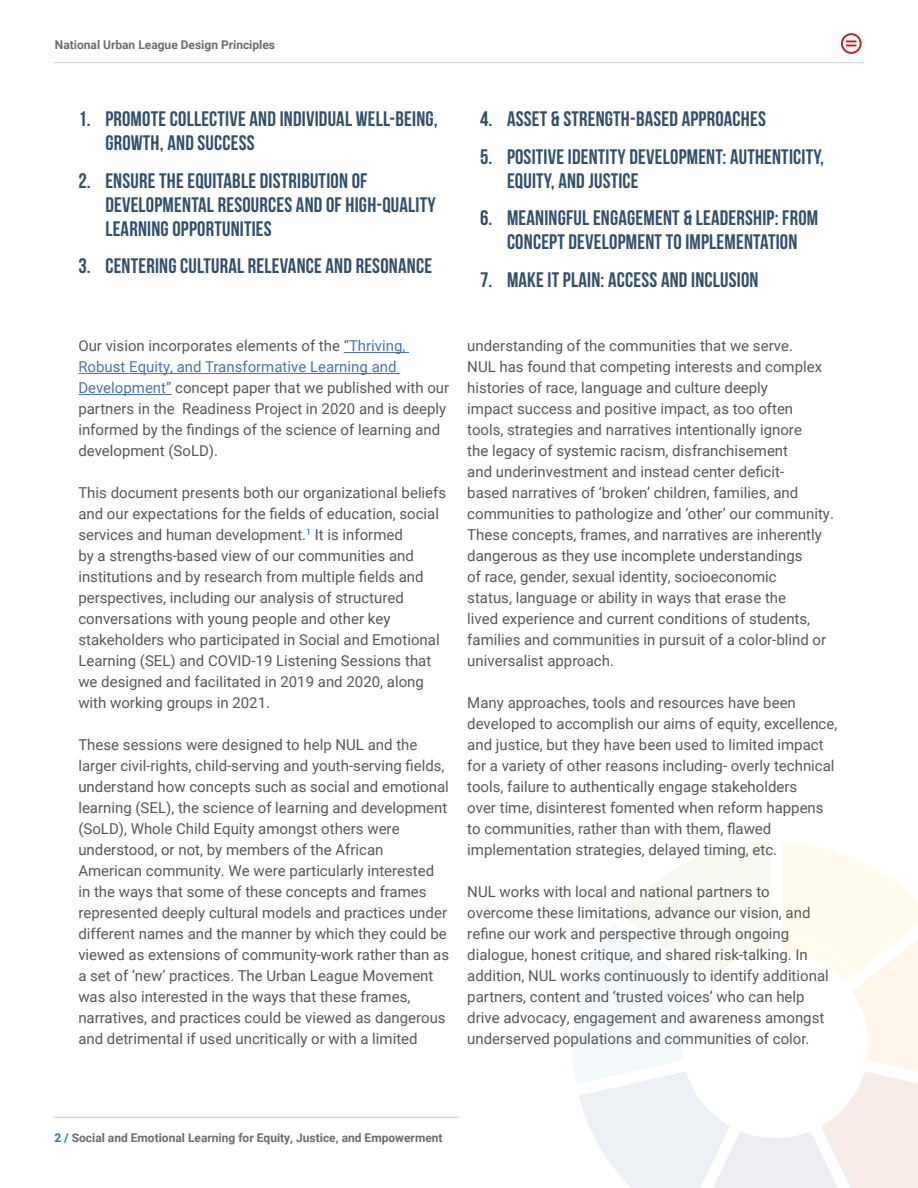
<style>
.page{position:relative;width:918px;height:1188px;background:#fff}
.page>*{position:absolute;margin:0;border:0;box-sizing:border-box;transform-origin:0 0}
.t1{font:21px/24px "Bebas Neue";letter-spacing:.01em;color:#334f6b}
.t2{font:15px/21px "Roboto";color:#57585a}
.t3{font:700 12px "Roboto";color:#6c6d70}
.s1{color:#4d72ac}
.s2{color:#1c75ba}
</style>
<div class="page">
<svg style="left:841px;top:33px;width:21px;height:21px"></svg>
<hr style="left:53px;top:62px;width:811px;height:1px;background:#d1d2d4">
<hr style="left:54px;top:1117px;width:405px;height:1px;background:#c7c8ca">
<svg style="left:573px;top:842px;width:345px;height:346px"></svg>
<hr style="left:344px;top:352px;width:65px;height:1px;background:#4d72ac">
<hr style="left:78px;top:373px;width:322px;height:1px;background:#4d72ac">
<hr style="left:78px;top:394px;width:93px;height:1px;background:#4d72ac">
<p class="t3" style="left:55px;top:36px;width:222px">National Urban League Design Principles</p>
<p class="t1" style="left:105px;top:107px;width:334px;text-indent:-27px">1. PROMOTE COLLECTIVE AND INDIVIDUAL WELL-BEING,<br>GROWTH, AND SUCCESS</p>
<p class="t1" style="left:105px;top:168px;width:332px;text-indent:-27px">2. ENSURE THE EQUITABLE DISTRIBUTION OF<br>DEVELOPMENTAL RESOURCES AND OF HIGH-QUALITY<br>LEARNING OPPORTUNITIES</p>
<p class="t1" style="left:78px;top:254px;width:355px">3. CENTERING CULTURAL RELEVANCE AND RESONANCE</p>
<p class="t1" style="left:480px;top:107px;width:287px">4. ASSET &amp; STRENGTH-BASED APPROACHES</p>
<p class="t1" style="left:507px;top:144px;width:319px;text-indent:-27px">5. POSITIVE IDENTITY DEVELOPMENT: AUTHENTICITY,<br>EQUITY, AND JUSTICE</p>
<p class="t1" style="left:480px;top:206px;width:340px;text-align:center">6. MEANINGFUL ENGAGEMENT &amp; LEADERSHIP: FROM<br>CONCEPT DEVELOPMENT TO IMPLEMENTATION</p>
<p class="t1" style="left:480px;top:267px;width:280px">7. MAKE IT PLAIN: ACCESS AND INCLUSION</p>
<p class="t2" style="left:78px;top:335px;width:372px">Our vision incorporates elements of the <span class="s1">“Thriving, Robust Equity, and Transformative Learning and Development”</span> concept paper that we published with our partners in the Readiness Project in 2020 and is deeply informed by the findings of the science of learning and development (SoLD).</p>
<p class="t2" style="left:78px;top:482px;width:369px">This document presents both our organizational beliefs and our expectations for the fields of education, social services and human development.<sup>1</sup> It is informed<br>by a strengths-based view of our communities and institutions and by research from multiple fields and perspectives, including our analysis of structured conversations with young people and other key stakeholders who participated in Social and Emotional Learning (SEL) and COVID-19 Listening Sessions that we designed and facilitated in 2019 and 2020, along with working groups in 2021.</p>
<p class="t2" style="left:78px;top:734px;width:372px">These sessions were designed to help NUL and the larger civil-rights, child-serving and youth-serving fields, understand how concepts such as social and emotional learning (SEL), the science of learning and development (SoLD), Whole Child Equity amongst others were understood, or not, by members of the African American community. We were particularly interested in the ways that some of these concepts and frames represented deeply cultural models and practices under different names and the manner by which they could be viewed as extensions of community-work rather than as a set of ‘new’ practices. The Urban League Movement was also interested in the ways that these frames, narratives, and practices could be viewed as dangerous and detrimental if used uncritically or with a limited</p>
<p class="t2" style="left:467px;top:335px;width:368px">understanding of the communities that we serve.<br>NUL has found that competing interests and complex histories of race, language and culture deeply<br>impact success and positive impact, as too often<br>tools, strategies and narratives intentionally ignore<br>the legacy of systemic racism, disfranchisement<br>and underinvestment and instead center deficit-<br>based narratives of ‘broken’ children, families, and communities to pathologize and ‘other’ our community.<br>These concepts, frames, and narratives are inherently dangerous as they use incomplete understandings<br>of race, gender, sexual identity, socioeconomic<br>status, language or ability in ways that erase the<br>lived experience and current conditions of students, families and communities in pursuit of a color-blind or universalist approach.</p>
<p class="t2" style="left:467px;top:692px;width:372px">Many approaches, tools and resources have been developed to accomplish our aims of equity, excellence, and justice, but they have been used to limited impact for a variety of other reasons including- overly technical tools, failure to authentically engage stakeholders<br>over time, disinterest fomented when reform happens to communities, rather than with them, flawed implementation strategies, delayed timing, etc.</p>
<p class="t2" style="left:467px;top:881px;width:363px">NUL works with local and national partners to overcome these limitations, advance our vision, and refine our work and perspective through ongoing dialogue, honest critique, and shared risk-talking. In addition, NUL works continuously to identify additional partners, content and ‘trusted voices’ who can help drive advocacy, engagement and awareness amongst underserved populations and communities of color.</p>
<p class="t3" style="left:54px;top:1129px;width:390px"><span class="s2">2 /</span> Social and Emotional Learning for Equity, Justice, and Empowerment</p>
</div>
